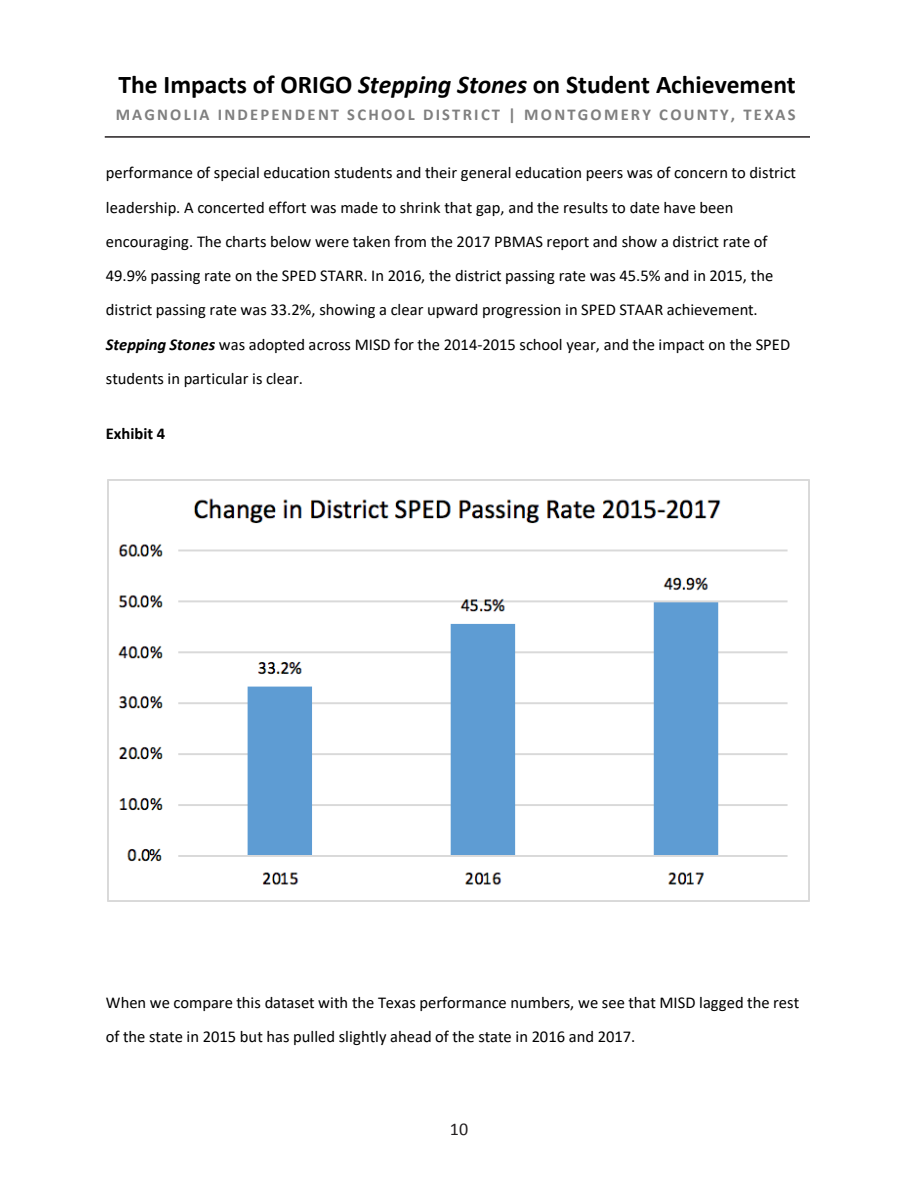
<style>
.page{position:relative;width:918px;height:1188px;background:#fff}
.page>*{position:absolute;margin:0;border:0;box-sizing:border-box;transform-origin:0 0}
.t1{font:700 25.5px "Calibri";color:#000}
.t2{font:700 20.85px "Calibri";color:#000}
.t3{font:18px "Calibri";color:#231f20}
.t4{font:16.5px/34.2px "Calibri";color:#000}
.t5{font:700 16.5px "Calibri";letter-spacing:.13em;color:#7f7f7f}
.t6{font:700 16.5px "Calibri";letter-spacing:-.005em;color:#000}
.s1{font-style:italic}
.s2{font-weight:700;font-style:italic}
</style>
<div class="page">
<img style="left:107px;top:480px;width:702px;height:421px">
<hr style="left:105px;top:136px;width:705px;height:2px;background:#231f20">
<h1 class="t1" style="left:119px;top:66px;width:679px">The Impacts of ORIGO <span class="s1">Stepping Stones</span> on Student Achievement</h1>
<p class="t5" style="left:116px;top:103px;width:681px">MAGNOLIA INDEPENDENT SCHOOL DISTRICT | MONTGOMERY COUNTY, TEXAS</p>
<p class="t4" style="left:106px;top:155px;width:692px">performance of special education students and their general education peers was of concern to district leadership. A concerted effort was made to shrink that gap, and the results to date have been encouraging. The charts below were taken from the 2017 PBMAS report and show a district rate of 49.9% passing rate on the SPED STARR. In 2016, the district passing rate was 45.5% and in 2015, the district passing rate was 33.2%, showing a clear upward progression in SPED STAAR achievement.<br><span class="s2">Stepping Stones</span> w s adopted across MISD for the 2014-2015 school year, and the impact on the SPED students in particular is clear.</p>
<p class="t2" style="left:359px;top:221px;width:197px">EXECUTIVE SUMMARY</p>
<p class="t4" style="left:106px;top:299px;width:693px;line-height:30.3px">that demonstrates how children learn math most effectively. This digital- and print-based program provides access to all online content from all grades, allowing teachers to accommodate mixed abilities</p>
<p class="t6" style="left:106px;top:422px;width:61px">Exhibit 4</p>
<p class="t4" style="left:106px;top:985px;width:695px">When we compare this dataset with the Texas performance numbers, we see that MISD lagged the rest of the state in 2015 but has pulled slightly ahead of the state in 2016 and 2017.</p>
<p class="t3" style="left:450px;top:1118px;width:20px">10</p>
</div>
